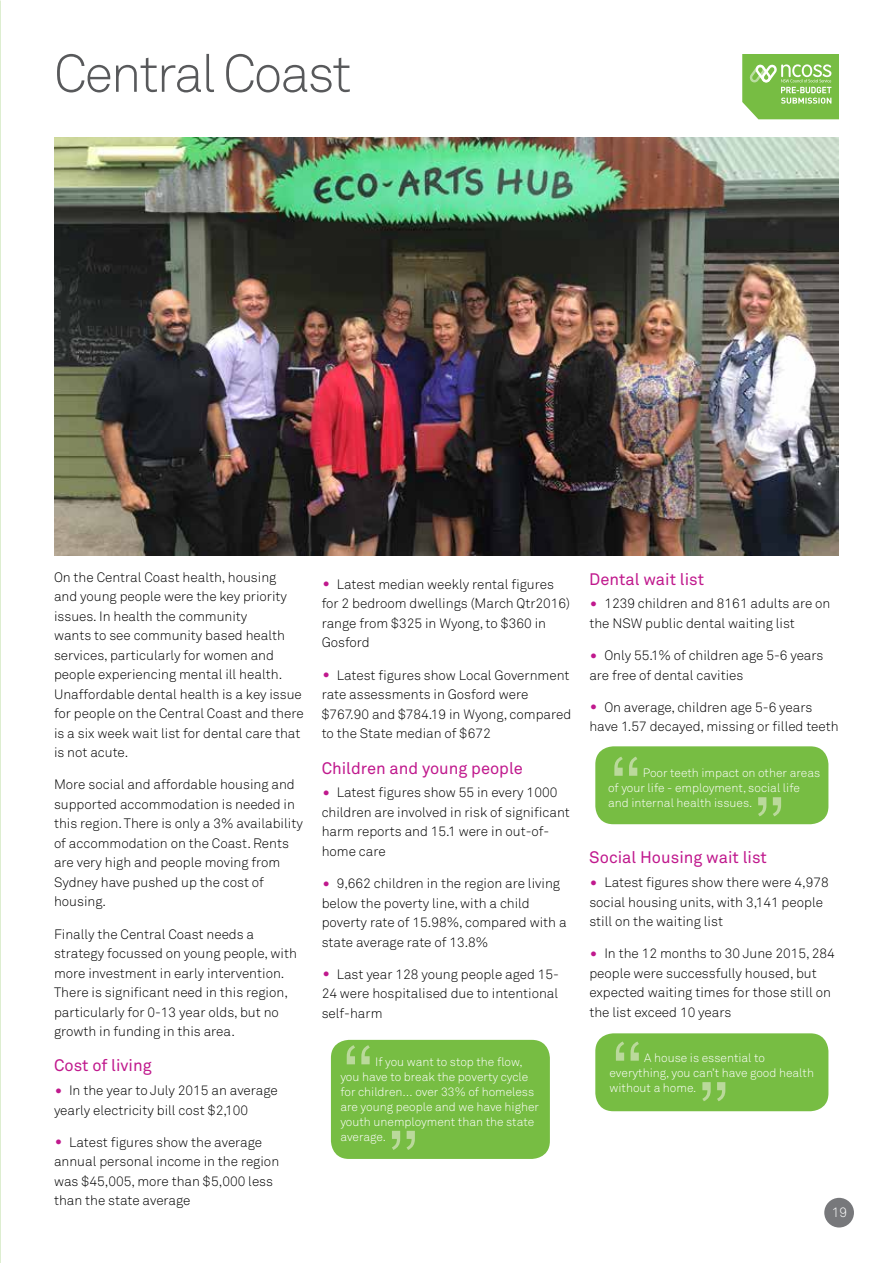
<style>
.page{position:relative;width:893px;height:1263px;background:#fff}
.page>*{position:absolute;margin:0;border:0;box-sizing:border-box;transform-origin:0 0}
.t1{font:300 90px "Akkurat";color:#bad99b}
.t2{font:300 52.5px "Akkurat";letter-spacing:-.04em;color:#58595b}
.t3{font:16.5px "Akkurat";color:#c0198d}
.t4{font:300 13.5px/19.5px "Akkurat";color:#000}
.t5{font:300 13.5px "Akkurat";color:#fff}
.t6{font:300 12px/15px "Akkurat";color:#fff}
.s1{font-size:21px;color:#c0198d}
</style>
<div class="page">
<div style="left:824px;top:1198px;width:30px;height:29px;background:#77787b;border-radius:50%"></div>
<svg style="left:742px;top:54px;width:97px;height:65px;background:#8bc65f"></svg>
<img style="left:54px;top:137px;width:785px;height:419px">
<div style="left:331px;top:1040px;width:219px;height:119px;background:#77bd43;border-radius:18px"></div>
<div style="left:595px;top:746px;width:233px;height:78px;background:#77bd43;border-radius:18px"></div>
<div style="left:589px;top:1032px;width:234px;height:81px;border:2px solid #fff"></div>
<div style="left:595px;top:1033px;width:233px;height:78px;background:#77bd43;border-radius:18px"></div>
<h2 class="t2" style="left:54px;top:42px;width:299px">Central Coast</h2>
<p class="t4" style="left:54px;top:567px;width:251px">On the Central Coast health, housing<br>and young people were the key priority issues. In health the community<br>wants to see community based health services, particularly for women and people experiencing mental ill health.<br>Unaffordable dental health is a key issue for people on the Central Coast and there is a six week wait list for dental care that is not acute.</p>
<p class="t4" style="left:54px;top:775px;width:250px">More social and affordable housing and supported accommodation is needed in this region. There is only a 3% availability of accommodation on the Coast. Rents are very high and people moving from Sydney have pushed up the cost of housing.</p>
<p class="t4" style="left:54px;top:924px;width:244px">Finally the Central Coast needs a strategy focussed on young people, with more investment in early intervention.<br>There is significant need in this region, particularly for 0-13 year olds, but no growth in funding in this area.</p>
<p class="t3" style="left:54px;top:1056px;width:99px">Cost of living</p>
<p class="t4" style="left:54px;top:1081px;width:225px"><span class="s1">•</span> In the year to July 2015 an average yearly electricity bill cost $2,100</p>
<p class="t4" style="left:54px;top:1133px;width:227px"><span class="s1">•</span> Latest figures show the average annual personal income in the region was $45,005, more than $5,000 less than the state average</p>
<p class="t4" style="left:322px;top:575px;width:250px"><span class="s1">•</span> Latest median weekly rental figures for 2 bedroom dwellings (March Qtr2016) range from $325 in Wyong, to $360 in<br>Gosford</p>
<p class="t4" style="left:322px;top:665px;width:251px"><span class="s1">•</span> Latest figures show Local Government rate assessments in Gosford were $767.90 and $784.19 in Wyong, compared to the State median of $672</p>
<p class="t3" style="left:322px;top:758px;width:203px">Children and young people</p>
<p class="t4" style="left:322px;top:783px;width:250px"><span class="s1">•</span> Latest figures show 55 in every 1000 children are involved in risk of significant harm reports and 15.1 were in out-of&shy;home care</p>
<p class="t4" style="left:322px;top:874px;width:246px"><span class="s1">•</span> 9,662 children in the region are living below the poverty line, with a child poverty rate of 15.98%, compared with a state average rate of 13.8%</p>
<p class="t4" style="left:322px;top:964px;width:239px;text-align:justify"><span class="s1">•</span> Last year 128 young people aged 15- 24 were hospitalised due to intentional self-harm</p>
<h1 class="t1" style="left:340px;top:1026px;width:36px">“</h1>
<p class="t6" style="left:340px;top:1054px;width:200px;text-indent:35px">If you want to stop the flow, you have to break the poverty cycle for children… over 33% of homeless are young people and we have higher youth unemployment than the state average.</p>
<h1 class="t1" style="left:386px;top:1110px;width:35px">”</h1>
<p class="t3" style="left:589px;top:569px;width:116px">Dental wait list</p>
<p class="t4" style="left:589px;top:594px;width:243px"><span class="s1">•</span> 1239 children and 8161 adults are on the NSW public dental waiting list</p>
<p class="t4" style="left:589px;top:646px;width:236px"><span class="s1">•</span> Only 55.1% of children age 5-6 years are free of dental cavities</p>
<p class="t4" style="left:589px;top:698px;width:251px"><span class="s1">•</span> On average, children age 5-6 years have 1.57 decayed, missing or filled teeth</p>
<h1 class="t1" style="left:608px;top:737px;width:36px">“</h1>
<p class="t6" style="left:608px;top:765px;width:214px;text-indent:35px">Poor teeth impact on other areas of your life - employment, social life and internal health issues.</p>
<h1 class="t1" style="left:752px;top:776px;width:35px">”</h1>
<p class="t3" style="left:589px;top:848px;width:179px">Social Housing wait list</p>
<p class="t4" style="left:589px;top:873px;width:241px"><span class="s1">•</span> Latest figures show there were 4,978 social housing units, with 3,141 people still on the waiting list</p>
<p class="t4" style="left:589px;top:944px;width:247px"><span class="s1">•</span> In the 12 months to 30 June 2015, 284 people were successfully housed, but expected waiting times for those still on the list exceed 10 years</p>
<h1 class="t1" style="left:610px;top:1022px;width:36px">“</h1>
<p class="t6" style="left:610px;top:1050px;width:206px;text-indent:35px">A house is essential to everything, you can’t have good health without a home.</p>
<h1 class="t1" style="left:696px;top:1061px;width:35px">”</h1>
<p class="t5" style="left:832px;top:1204px;width:17px">19</p>
</div>
